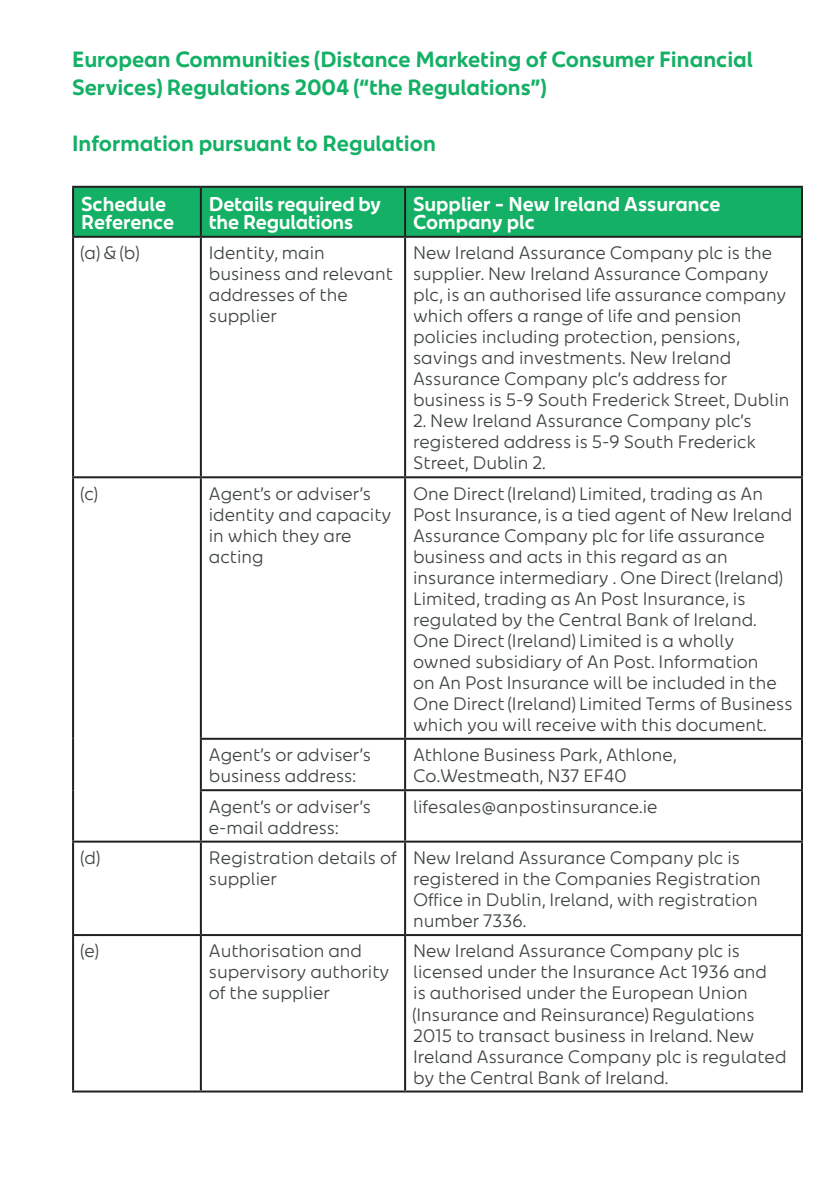
<style>
.page{position:relative;width:840px;height:1191px;background:#fff}
.page>*{position:absolute;margin:0;border:0;box-sizing:border-box;transform-origin:0 0}
.t1{font:700 22px/28px "An Post Sans";color:#13b065}
.t2{font:700 20px/18px "An Post Sans";color:#fff}
.t3{font:18px/21px "An Post Sans";color:#3e4543}
</style>
<div class="page">
<div style="left:74px;top:188px;width:726px;height:48px;background:#13b065"></div>
<hr style="left:72px;top:186px;width:129px;height:2px;background:#231f20">
<hr style="left:72px;top:188px;width:2px;height:48px;background:#231f20">
<hr style="left:201px;top:186px;width:204px;height:2px;background:#231f20">
<hr style="left:200px;top:188px;width:2px;height:48px;background:#231f20">
<hr style="left:405px;top:186px;width:397px;height:2px;background:#231f20">
<hr style="left:404px;top:188px;width:2px;height:48px;background:#231f20">
<hr style="left:800px;top:188px;width:2px;height:48px;background:#231f20">
<hr style="left:72px;top:236px;width:129px;height:2px;background:#231f20">
<hr style="left:72px;top:238px;width:2px;height:238px;background:#231f20">
<hr style="left:201px;top:236px;width:204px;height:2px;background:#231f20">
<hr style="left:200px;top:238px;width:2px;height:238px;background:#231f20">
<hr style="left:405px;top:236px;width:397px;height:2px;background:#231f20">
<hr style="left:404px;top:238px;width:2px;height:238px;background:#231f20">
<hr style="left:800px;top:238px;width:2px;height:238px;background:#231f20">
<hr style="left:72px;top:476px;width:129px;height:2px;background:#231f20">
<hr style="left:72px;top:478px;width:2px;height:261px;background:#231f20">
<hr style="left:201px;top:476px;width:204px;height:2px;background:#231f20">
<hr style="left:200px;top:478px;width:2px;height:260px;background:#231f20">
<hr style="left:405px;top:476px;width:397px;height:2px;background:#231f20">
<hr style="left:404px;top:478px;width:2px;height:260px;background:#231f20">
<hr style="left:800px;top:478px;width:2px;height:260px;background:#231f20">
<hr style="left:72px;top:739px;width:2px;height:51px;background:#231f20">
<hr style="left:200px;top:738px;width:205px;height:2px;background:#231f20">
<hr style="left:200px;top:740px;width:2px;height:49px;background:#231f20">
<hr style="left:405px;top:738px;width:397px;height:2px;background:#231f20">
<hr style="left:404px;top:740px;width:2px;height:49px;background:#231f20">
<hr style="left:800px;top:740px;width:2px;height:49px;background:#231f20">
<hr style="left:72px;top:790px;width:2px;height:50px;background:#231f20">
<hr style="left:200px;top:789px;width:205px;height:2px;background:#231f20">
<hr style="left:200px;top:791px;width:2px;height:49px;background:#231f20">
<hr style="left:405px;top:789px;width:397px;height:2px;background:#231f20">
<hr style="left:404px;top:791px;width:2px;height:49px;background:#231f20">
<hr style="left:800px;top:791px;width:2px;height:49px;background:#231f20">
<hr style="left:72px;top:840px;width:129px;height:2px;background:#231f20">
<hr style="left:72px;top:842px;width:2px;height:92px;background:#231f20">
<hr style="left:201px;top:840px;width:204px;height:2px;background:#231f20">
<hr style="left:200px;top:842px;width:2px;height:92px;background:#231f20">
<hr style="left:405px;top:840px;width:397px;height:2px;background:#231f20">
<hr style="left:404px;top:842px;width:2px;height:92px;background:#231f20">
<hr style="left:800px;top:842px;width:2px;height:92px;background:#231f20">
<hr style="left:72px;top:934px;width:129px;height:2px;background:#231f20">
<hr style="left:72px;top:936px;width:2px;height:154px;background:#231f20">
<hr style="left:201px;top:934px;width:204px;height:2px;background:#231f20">
<hr style="left:200px;top:936px;width:2px;height:154px;background:#231f20">
<hr style="left:405px;top:934px;width:397px;height:2px;background:#231f20">
<hr style="left:404px;top:936px;width:2px;height:154px;background:#231f20">
<hr style="left:800px;top:936px;width:2px;height:154px;background:#231f20">
<hr style="left:72px;top:1090px;width:129px;height:2px;background:#231f20">
<hr style="left:201px;top:1090px;width:204px;height:2px;background:#231f20">
<hr style="left:405px;top:1090px;width:397px;height:2px;background:#231f20">
<p class="t1" style="left:72px;top:45px;width:682px">European Communities (Distance Marketing of Consumer Financial<br>Services) Regulations 2004 (“the Regulations”)</p>
<p class="t1" style="left:72px;top:129px;width:365px">Information pursuant to Regulation</p>
<p class="t2" style="left:81px;top:194px;width:95px">Schedule<br>Reference</p>
<p class="t2" style="left:209px;top:194px;width:173px">Details required by the Regulations</p>
<p class="t2" style="left:413px;top:194px;width:309px">Supplier – New Ireland Assurance<br>Company plc</p>
<p class="t3" style="left:81px;top:242px;width:59px">(a) &amp; (b)</p>
<p class="t3" style="left:209px;top:242px;width:185px">Identity, main business and relevant addresses of the supplier</p>
<p class="t3" style="left:413px;top:242px;width:377px">New Ireland Assurance Company plc is the supplier. New Ireland Assurance Company plc, is an authorised life assurance company which offers a range of life and pension policies including protection, pensions, savings and investments. New Ireland Assurance Company plc’s address for business is 5-9 South Frederick Street, Dublin</p>
<p class="t3" style="left:413px;top:410px;width:344px">2. New Ireland Assurance Company plc’s registered address is 5-9 South Frederick<br>Street, Dublin 2.</p>
<p class="t3" style="left:81px;top:483px;width:18px">(c)</p>
<p class="t3" style="left:209px;top:483px;width:184px">Agent’s or adviser’s identity and capacity in which they are acting</p>
<p class="t3" style="left:413px;top:483px;width:381px">One Direct (Ireland) Limited, trading as An Post Insurance, is a tied agent of New Ireland Assurance Company plc for life assurance business and acts in this regard as an insurance intermediary . One Direct (Ireland)<br>Limited, trading as An Post Insurance, is regulated by the Central Bank of Ireland.<br>One Direct (Ireland) Limited is a wholly owned subsidiary of An Post. Information<br>on An Post Insurance will be included in the One Direct (Ireland) Limited Terms of Business which you will receive with this document.</p>
<p class="t3" style="left:209px;top:744px;width:163px">Agent’s or adviser’s business address:</p>
<p class="t3" style="left:413px;top:744px;width:265px">Athlone Business Park, Athlone,<br>Co.Westmeath, N37 EF40</p>
<p class="t3" style="left:209px;top:796px;width:163px">Agent’s or adviser’s e-mail address:</p>
<p class="t3" style="left:413px;top:796px;width:246px">lifesales@anpostinsurance.ie</p>
<p class="t3" style="left:81px;top:847px;width:20px">(d)</p>
<p class="t3" style="left:209px;top:847px;width:189px">Registration details of supplier</p>
<p class="t3" style="left:413px;top:847px;width:349px">New Ireland Assurance Company plc is registered in the Companies Registration Office in Dublin, Ireland, with registration number 7336.</p>
<p class="t3" style="left:81px;top:940px;width:19px">(e)</p>
<p class="t3" style="left:209px;top:940px;width:182px">Authorisation and supervisory authority of the supplier</p>
<p class="t3" style="left:413px;top:940px;width:375px">New Ireland Assurance Company plc is licensed under the Insurance Act 1936 and<br>is authorised under the European Union (Insurance and Reinsurance) Regulations 2015 to transact business in Ireland. New Ireland Assurance Company plc is regulated by the Central Bank of Ireland.</p>
</div>
